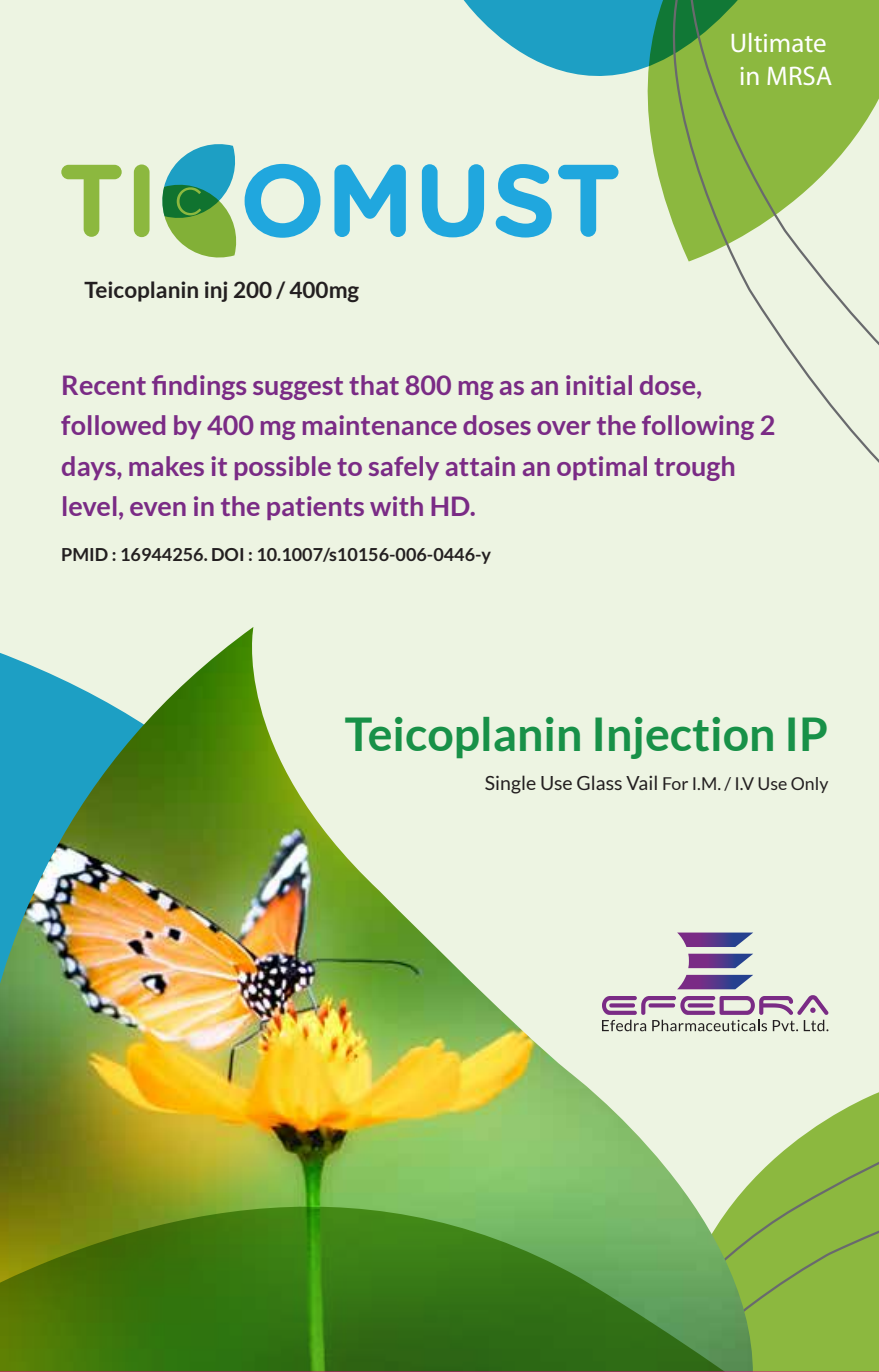
<style>
.page{position:relative;width:879px;height:1372px;background:#fff}
.page>*{position:absolute;margin:0;border:0;box-sizing:border-box;transform-origin:0 0}
.t1{font:300 52.65px "Gotham";color:#8cb83f}
.t2{font:700 46.57px "Lato";color:#189148}
.t3{font:700 27px/40.5px "Lato";color:#7a2b85}
.t4{font:27px/32.4px "Myriad Pro";color:#fff;text-align:center}
.t5{font:700 22.5px "Lato";color:#231f20}
.t6{font:19.57px "Lato";color:#231f20}
.t7{font:700 18px "Lato";color:#231f20}
.s1{font-size:17.78px}
</style>
<div class="page">
<img style="left:0;top:0;width:879px;height:1371px">
<h1 class="t1" style="left:174px;top:167px;width:32px">c</h1>
<p class="t5" style="left:84px;top:277px;width:276px">Teicoplanin inj 200 / 400mg</p>
<p class="t4" style="left:730px;top:27px;width:104px">Ultimate in MRSA</p>
<p class="t3" style="left:61px;top:364px;width:715px">Recent findings suggest that 800 mg as an initial dose, followed by 400 mg maintenance doses over the following 2 days, makes it possible to safely attain an optimal trough level, even in the patients with HD.</p>
<p class="t7" style="left:61px;top:544px;width:431px">PMID : 16944256. DOI : 10.1007/s10156-006-0446-y</p>
<h2 class="t2" style="left:345px;top:707px;width:485px">Teicoplanin Injection IP</h2>
<p class="t6" style="left:485px;top:772px;width:345px">Single Use Glass Vail <span class="s1">For I.M. / I.V Use Only</span></p>
</div>
